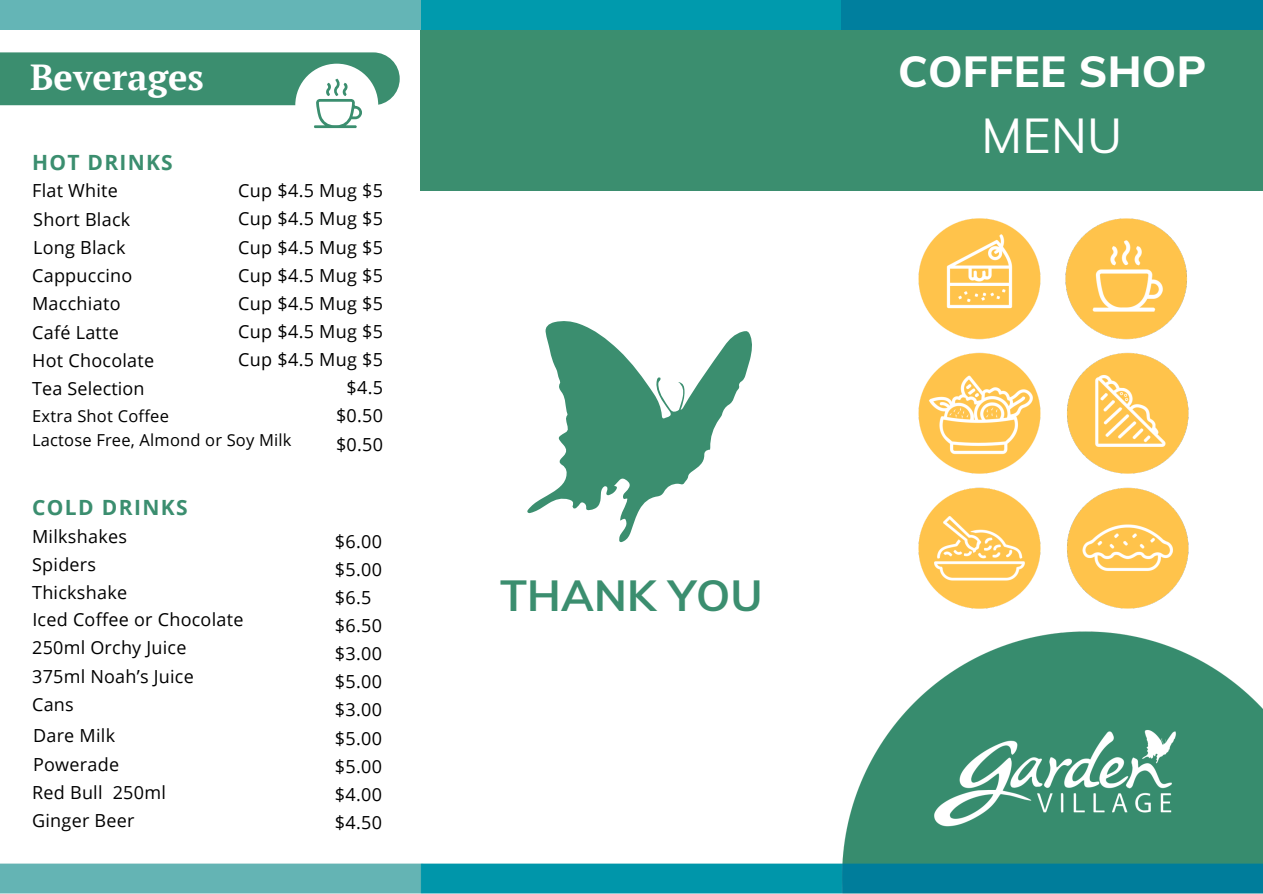
<style>
.page{position:relative;width:1263px;height:894px;background:#fff}
.page>*{position:absolute;margin:0;border:0;box-sizing:border-box;transform-origin:0 0}
.t1{font:48px "Muli";color:#fff}
.t2{font:800 43.5px "Muli";letter-spacing:.005em;color:#fff}
.t3{font:700 43.5px "Muli";letter-spacing:.005em;color:#3b8e6f}
.t4{font:700 36.15px "PT Serif";color:#fff}
.t5{font:700 21px "Open Sans";letter-spacing:.065em;color:#3b8e6f}
.t6{font:18px/28.2px "Open Sans";letter-spacing:.015em;color:#000}
.t7{font:16.5px "Open Sans";letter-spacing:.01em;color:#000}
</style>
<div class="page">
<svg style="left:0;top:52px;width:400px;height:76px"></svg>
<svg style="left:527px;top:321px;width:225px;height:221px"></svg>
<img style="left:918px;top:218px;width:123px;height:391px">
<div style="left:421px;top:0;width:842px;height:190px;background:#3b8e6f"></div>
<div style="left:421px;top:0;width:421px;height:30px;background:#009aad"></div>
<div style="left:842px;top:0;width:421px;height:30px;background:#007f9e"></div>
<div style="left:0;top:0;width:421px;height:30px;background:#64b5b6"></div>
<img style="left:1065px;top:218px;width:124px;height:391px">
<img style="left:0;top:631px;width:1263px;height:262px">
<p class="t4" style="left:30px;top:53px;width:175px">Beverages</p>
<p class="t5" style="left:32px;top:147px;width:142px">HOT DRINKS</p>
<p class="t6" style="left:32px;top:176px;width:87px">Flat White</p>
<p class="t6" style="left:33px;top:204px;width:99px">Short Black<br>Long Black</p>
<p class="t6" style="left:32px;top:261px;width:102px">Cappuccino</p>
<p class="t6" style="left:32px;top:289px;width:90px">Macchiato<br>Café Latte</p>
<p class="t6" style="left:32px;top:346px;width:124px">Hot Chocolate</p>
<p class="t6" style="left:32px;top:374px;width:114px">Tea Selection</p>
<p class="t6" style="left:238px;top:176px;width:146px">Cup $4.5 Mug $5</p>
<p class="t6" style="left:238px;top:204px;width:146px">Cup $4.5 Mug $5</p>
<h4 class="t6" style="left:238px;top:232px;width:146px">Cup $4.5 Mug $5</h4>
<p class="t6" style="left:238px;top:260px;width:146px">Cup $4.5 Mug $5</p>
<p class="t6" style="left:238px;top:288px;width:146px">Cup $4.5 Mug $5</p>
<p class="t6" style="left:238px;top:317px;width:146px">Cup $4.5 Mug $5</p>
<p class="t6" style="left:238px;top:345px;width:146px">Cup $4.5 Mug $5</p>
<p class="t6" style="left:347px;top:373px;width:38px">$4.5</p>
<h1 class="t6" style="left:336px;top:401px;width:49px">$0.50</h1>
<p class="t6" style="left:336px;top:429px;width:49px">$0.50</p>
<p class="t7" style="left:32px;top:404px;width:138px">Extra Shot Coffee</p>
<p class="t7" style="left:32px;top:428px;width:261px">Lactose Free, Almond or Soy Milk</p>
<p class="t5" style="left:32px;top:492px;width:157px">COLD DRINKS</p>
<p class="t6" style="left:32px;top:521px;width:96px">Milkshakes</p>
<p class="t6" style="left:32px;top:549px;width:97px">Spiders<br>Thickshake</p>
<p class="t6" style="left:32px;top:604px;width:213px">Iced Coffee or Chocolate</p>
<p class="t6" style="left:32px;top:633px;width:163px">250ml Orchy Juice<br>375ml Noah’s Juice</p>
<p class="t6" style="left:32px;top:689px;width:43px">Cans</p>
<p class="t6" style="left:33px;top:721px;width:88px">Dare Milk<br>Powerade</p>
<p class="t6" style="left:32px;top:777px;width:135px">Red Bull 250ml</p>
<p class="t6" style="left:32px;top:805px;width:104px">Ginger Beer</p>
<p class="t6" style="left:335px;top:526px;width:49px">$6.00</p>
<p class="t6" style="left:335px;top:554px;width:49px">$5.00</p>
<p class="t6" style="left:335px;top:582px;width:49px">$6.5 $6.50 $3.00 $5.00 $3.00 $5.00 $5.00 $4.00 $4.50</p>
<p class="t3" style="left:500px;top:567px;width:264px">THANK YOU</p>
<p class="t2" style="left:898px;top:43px;width:309px">COFFEE SHOP</p>
<p class="t1" style="left:981px;top:104px;width:142px">MENU</p>
</div>
